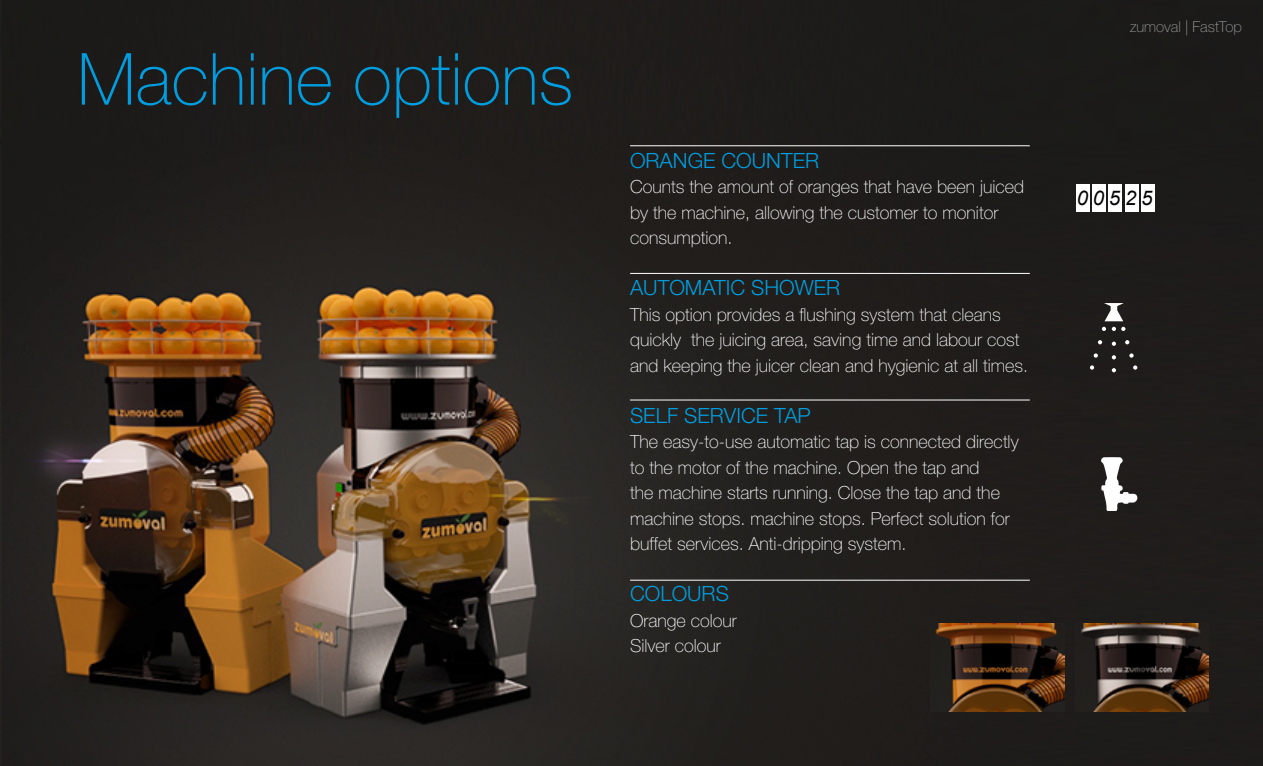
<style>
.page{position:relative;width:1263px;height:766px;background:#fff}
.page>*{position:absolute;margin:0;border:0;box-sizing:border-box;transform-origin:0 0}
.t1{font:100 72px "Helvetica Neue LT Std";color:#009ee0}
.t2{font:300 21px "Helvetica Neue LT Std";color:#009ee0}
.t3{font:italic 20.25px "Arial";letter-spacing:.24em;color:#000}
.t4{font:100 18px/25.5px "Helvetica Neue LT Std";color:#fff}
.t5{font:100 15px "Helvetica Neue LT Std";color:#9c9e9f}
</style>
<div class="page">
<img style="left:0;top:0;width:1263px;height:765px">
<hr style="left:630px;top:145px;width:400px;height:1px;background:#fff">
<hr style="left:630px;top:273px;width:400px;height:1px;background:#fff">
<hr style="left:630px;top:399px;width:400px;height:1px;background:#fff">
<hr style="left:630px;top:579px;width:400px;height:1px;background:#fff">
<div style="left:1076px;top:184px;width:14px;height:28px;background:#fff"></div>
<div style="left:1092px;top:184px;width:14px;height:28px;background:#fff"></div>
<div style="left:1108px;top:184px;width:14px;height:28px;background:#fff"></div>
<div style="left:1124px;top:184px;width:14px;height:28px;background:#fff"></div>
<div style="left:1141px;top:184px;width:13px;height:28px;background:#fff"></div>
<svg style="left:1104px;top:303px;width:20px;height:18px"></svg>
<svg style="left:1102px;top:327px;width:4px;height:4px"></svg>
<svg style="left:1098px;top:340px;width:4px;height:4px"></svg>
<svg style="left:1094px;top:353px;width:4px;height:4px"></svg>
<svg style="left:1090px;top:365px;width:4px;height:4px"></svg>
<svg style="left:1125px;top:340px;width:4px;height:4px"></svg>
<svg style="left:1129px;top:353px;width:4px;height:4px"></svg>
<svg style="left:1133px;top:365px;width:4px;height:4px"></svg>
<svg style="left:1112px;top:341px;width:4px;height:5px"></svg>
<svg style="left:1112px;top:327px;width:13px;height:4px"></svg>
<svg style="left:1112px;top:355px;width:4px;height:4px"></svg>
<svg style="left:1112px;top:368px;width:4px;height:4px"></svg>
<svg style="left:1101px;top:457px;width:37px;height:54px"></svg>
<img style="left:1075px;top:623px;width:134px;height:88px">
<img style="left:931px;top:623px;width:133px;height:88px">
<h1 class="t1" style="left:77px;top:38px;width:497px">Machine options</h1>
<p class="t2" style="left:630px;top:147px;width:191px">ORANGE COUNTER</p>
<p class="t4" style="left:630px;top:174px;width:396px">Counts the amount of oranges that have been juiced by the machine, allowing the customer to monitor consumption.</p>
<p class="t2" style="left:630px;top:275px;width:212px">AUTOMATIC SHOWER</p>
<p class="t4" style="left:630px;top:301px;width:400px">This option provides a flushing system that cleans quickly the juicing area, saving time and labour cost and keeping the juicer clean and hygienic at all times.</p>
<p class="t2" style="left:630px;top:402px;width:182px">SELF SERVICE TAP</p>
<p class="t4" style="left:630px;top:429px;width:390px">The easy-to-use automatic tap is connected directly to the motor of the machine. Open the tap and<br>the machine starts running. Close the tap and the machine stops. machine stops. Perfect solution for buffet services. Anti-dripping system.</p>
<p class="t2" style="left:630px;top:581px;width:100px">COLOURS</p>
<p class="t4" style="left:630px;top:607px;width:108px">Orange colour<br>Silver colour</p>
<p class="t5" style="left:1130px;top:18px;width:113px">zumoval | FastTop</p>
<p class="t3" style="left:1077px;top:184px;width:77px">00525</p>
</div>
